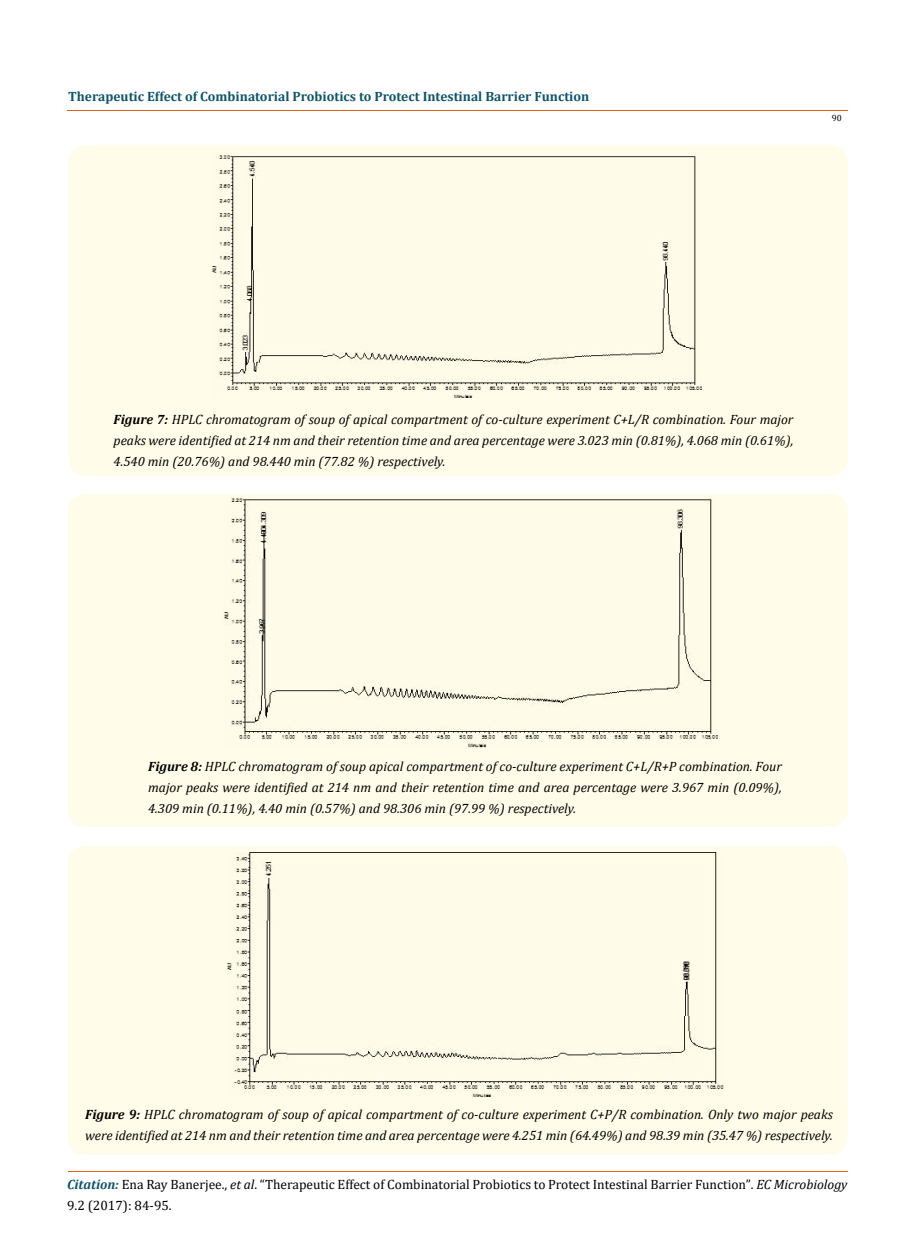
<style>
.page{position:relative;width:917px;height:1251px;background:#fff}
.page>*{position:absolute;margin:0;border:0;box-sizing:border-box;transform-origin:0 0}
.t1{font:italic 13.5px/21px "Cambria";color:#000;text-align:justify}
.t2{font:13.5px/21px "Cambria";color:#000}
.t3{font:700 13.5px "Cambria";color:#0e546a}
.t4{font:9px "Cambria";color:#000}
.s1{font-weight:700}
.s2{font-weight:700;font-style:italic;color:#0e546a}
.s3{font-style:italic}
.s4{font-size:13.35px}
</style>
<div class="page">
<hr style="left:68px;top:1171px;width:779px;height:1px;background:#e05d1a">
<hr style="left:67px;top:110px;width:781px;height:1px;background:#e05d1a">
<div style="left:68px;top:145px;width:780px;height:331px;background:#fffde9;border-radius:18px"></div>
<img style="left:212px;top:154px;width:490px;height:244px">
<div style="left:68px;top:494px;width:780px;height:333px;background:#fffde9;border-radius:18px"></div>
<img style="left:224px;top:496px;width:493px;height:251px">
<div style="left:68px;top:846px;width:779px;height:309px;background:#fffde9;border-radius:18px"></div>
<img style="left:227px;top:852px;width:496px;height:244px">
<p class="t3" style="left:68px;top:87px;width:522px">Therapeutic Effect of Combinatorial Probiotics to Protect Intestinal Barrier Function</p>
<p class="t4" style="left:831px;top:112px;width:11px">90</p>
<p class="t1" style="left:114px;top:408px;width:681px"><span class="s1">Figure 7:</span> HPLC chromatogram of soup of apical compartment of co-culture experiment C+L/R combination. Four major peaks were identified at 214 nm and their retention time and area percentage were 3.023 min (0.81%), 4.068 min (0.61%), 4.540 min (20.76%) and 98.440 min (77.82 %) respectively.</p>
<p class="t1" style="left:148px;top:755px;width:635px"><span class="s1">Figure 8:</span> HPLC chromatogram of soup apical compartment of co-culture experiment C+L/R+P combination. Four major peaks were identified at 214 nm and their retention time and area percentage were 3.967 min (0.09%), 4.309 min (0.11%), 4.40 min (0.57%) and 98.306 min (97.99 %) respectively.</p>
<p class="t1" style="left:85px;top:1103px;width:749px"><span class="s1">Figure 9:</span> HPLC chromatogram of soup of apical compartment of co-culture experiment C+P/R combination. Only two major peaks were identified at 214 nm and their retention time and area percentage were 4.251 min (64.49%) and 98.39 min (35.47 %) respectively.</p>
<p class="t2" style="left:67px;top:1174px;width:782px"><span class="s2">Citation:</span> Ena Ray Banerjee., <span class="s3">et al</span>. “Therapeutic Effect of Combinatorial Probiotics to Protect Intestinal Barrier Function”<span class="s4">.</span> <span class="s3">EC Microbiology<br></span><span class="s4">9</span>.2 (2017): 84-95.</p>
</div>
